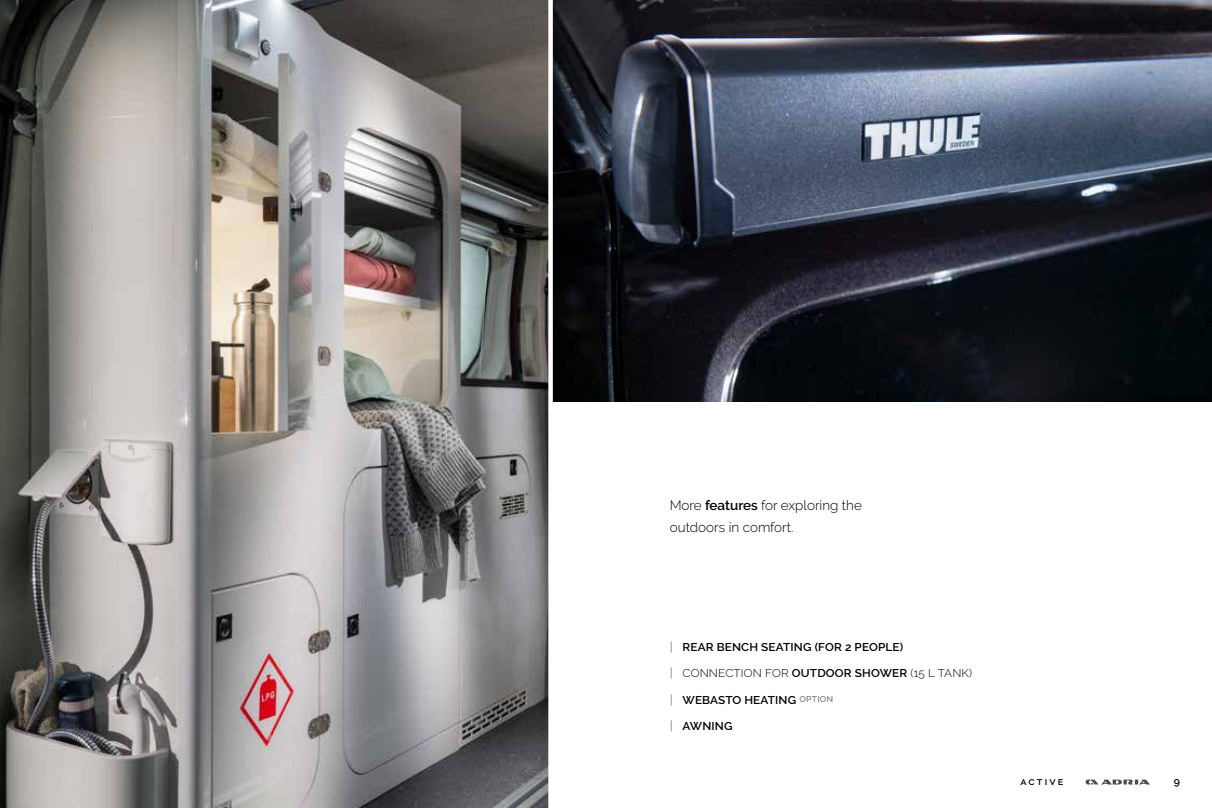
<style>
.page{position:relative;width:1212px;height:808px;background:#fff}
.page>*{position:absolute;margin:0;border:0;box-sizing:border-box;transform-origin:0 0}
.t1{font:300 13.5px/21.6px "Raleway";color:#000}
.t2{font:600 11.25px "Raleway";letter-spacing:.01em;color:#000;scale:1.04 1}
.t3{font:300 11.25px "Raleway";letter-spacing:.01em;color:#000;scale:1.04 1}
.t4{font:600 10.5px "Raleway";letter-spacing:.2em;color:#000}
.s1{font-weight:600}
.s2{font-size:12.45px;color:#a8a8a7}
.s3{font-weight:600;font-size:12.45px;color:#a8a8a7}
</style>
<div class="page">
<img style="left:553px;top:0;width:659px;height:402px">
<img style="left:0;top:0;width:548px;height:808px">
<svg style="left:1085px;top:779px;width:65px;height:5px"></svg>
<p class="t1" style="left:670px;top:495px;width:194px">More <span class="s1">features</span> for exploring the outdoors in comfort.</p>
<p class="t2" style="left:670px;top:640px;width:226px"><span class="s2">|</span> REAR BENCH SEATING (FOR 2 PEOPLE)</p>
<p class="t3" style="left:670px;top:667px;width:292px"><span class="s3">|</span> CONNECTION FOR <span class="s1">OUTDOOR SHOWER</span> (15 L TANK)</p>
<p class="t2" style="left:670px;top:693px;width:159px"><span class="s2">|</span> WEBASTO HEATING <sup>OPTION</sup></p>
<p class="t2" style="left:670px;top:720px;width:62px"><span class="s2">|</span> AWNING</p>
<p class="t4" style="left:1020px;top:775px;width:44px">active</p>
<p class="t4" style="left:1174px;top:775px;width:8px">9</p>
</div>
